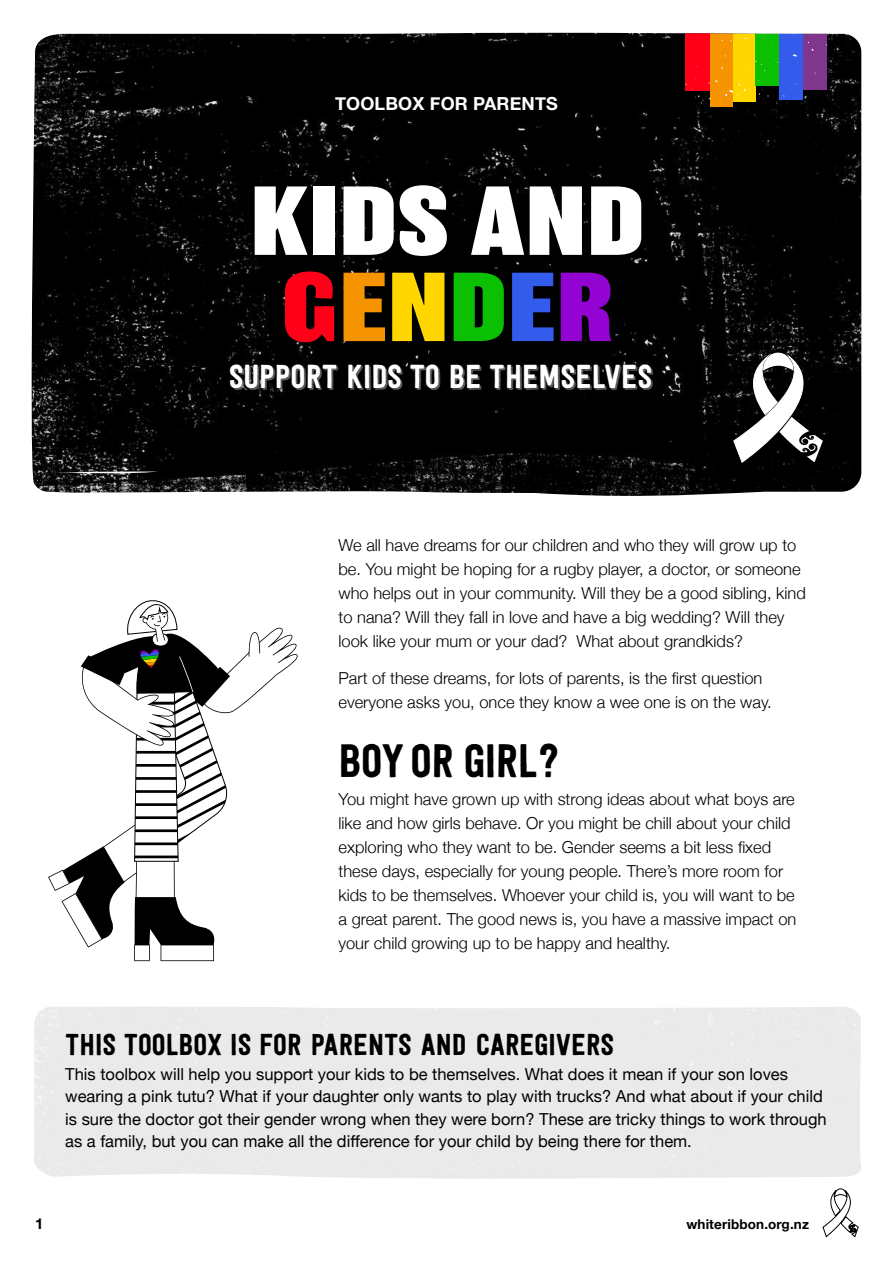
<style>
.page{position:relative;width:893px;height:1263px;background:#fff}
.page>*{position:absolute;margin:0;border:0;box-sizing:border-box;transform-origin:0 0}
.t1{font:900 90px/86.2px "Balboa";letter-spacing:.01em;color:#fff;text-align:center}
.t2{font:46.5px "Festivo LC Basic";letter-spacing:-.01em;color:#000}
.t3{font:33px "Festivo LC Basic R Line";color:#fff}
.t4{font:30px "Festivo LC Basic";color:#000}
.t5{font:700 18px "Helvetica Neue";letter-spacing:.01em;color:#fff}
.t6{font:300 16.5px/24px "Helvetica Neue";color:#000}
.t7{font:16.5px/22.5px "Helvetica Neue";color:#000}
.t8{font:700 15px "Helvetica Neue";color:#000}
.t9{font:700 13.5px "Helvetica Neue";letter-spacing:.01em;color:#000}
.s1{color:#ff0018}
.s2{color:#f69301}
.s3{color:#ffd600}
.s4{color:#0bc003}
.s5{color:#335cec}
.s6{color:#9304d2}
</style>
<div class="page">
<img style="left:31px;top:33px;width:830px;height:463px">
<div style="left:685px;top:33px;width:25px;height:57px;background:#ff0018"></div>
<div style="left:710px;top:33px;width:23px;height:74px;background:#f69301"></div>
<div style="left:733px;top:33px;width:22px;height:69px;background:#ffd600"></div>
<div style="left:755px;top:33px;width:24px;height:53px;background:#0bc003"></div>
<div style="left:779px;top:33px;width:24px;height:67px;background:#335cec"></div>
<div style="left:803px;top:33px;width:24px;height:57px;background:#80368d"></div>
<svg style="left:759px;top:90px;width:10px;height:7px"></svg>
<svg style="left:783px;top:93px;width:19px;height:11px"></svg>
<svg style="left:686px;top:78px;width:14px;height:24px"></svg>
<svg style="left:706px;top:80px;width:40px;height:21px"></svg>
<svg style="left:732px;top:351px;width:93px;height:114px"></svg>
<svg style="left:55px;top:471px;width:103px;height:4px"></svg>
<svg style="left:48px;top:600px;width:250px;height:361px"></svg>
<svg style="left:823px;top:1188px;width:35px;height:50px"></svg>
<p class="t5" style="left:335px;top:89px;width:224px">TOOLBOX FOR PARENTS</p>
<h1 class="t1" style="left:251px;top:179px;width:395px">KIDS AND<br><span class="s1">G</span><span class="s2">E</span><span class="s3">N</span><span class="s4">D</span><span class="s5">E</span><span class="s6">R</span></h1>
<h3 class="t3" style="left:229px;top:357px;width:425px">SUPPORT KIDS TO BE THEMSELVES</h3>
<p class="t6" style="left:338px;top:532px;width:469px">We all have dreams for our children and who they will grow up to be. You might be hoping for a rugby player, a doctor, or someone who helps out in your community. Will they be a good sibling, kind to nana? Will they fall in love and have a big wedding? Will they look like your mum or your dad? What about grandkids?</p>
<p class="t6" style="left:338px;top:665px;width:435px">Part of these dreams, for lots of parents, is the first question everyone asks you, once they know a wee one is on the way.</p>
<h2 class="t2" style="left:338px;top:732px;width:223px">BOY OR GIRL?</h2>
<p class="t6" style="left:338px;top:786px;width:459px">You might have grown up with strong ideas about what boys are like and how girls behave. Or you might be chill about your child exploring who they want to be. Gender seems a bit less fixed these days, especially for young people. There’s more room for kids to be themselves. Whoever your child is, you will want to be a great parent. The good news is, you have a massive impact on your child growing up to be happy and healthy.</p>
<h3 class="t4" style="left:65px;top:1026px;width:551px">THIS TOOLBOX IS FOR PARENTS AND CAREGIVERS</h3>
<p class="t7" style="left:65px;top:1064px;width:763px">This toolbox will help you support your kids to be themselves. What does it mean if your son loves wearing a pink tutu? What if your daughter only wants to play with trucks? And what about if your child is sure the doctor got their gender wrong when they were born? These are tricky things to work through as a family, but you can make all the difference for your child by being there for them.</p>
<p class="t8" style="left:35px;top:1212px;width:10px">1</p>
<p class="t9" style="left:686px;top:1214px;width:124px">whiteribbon.org.nz</p>
</div>
